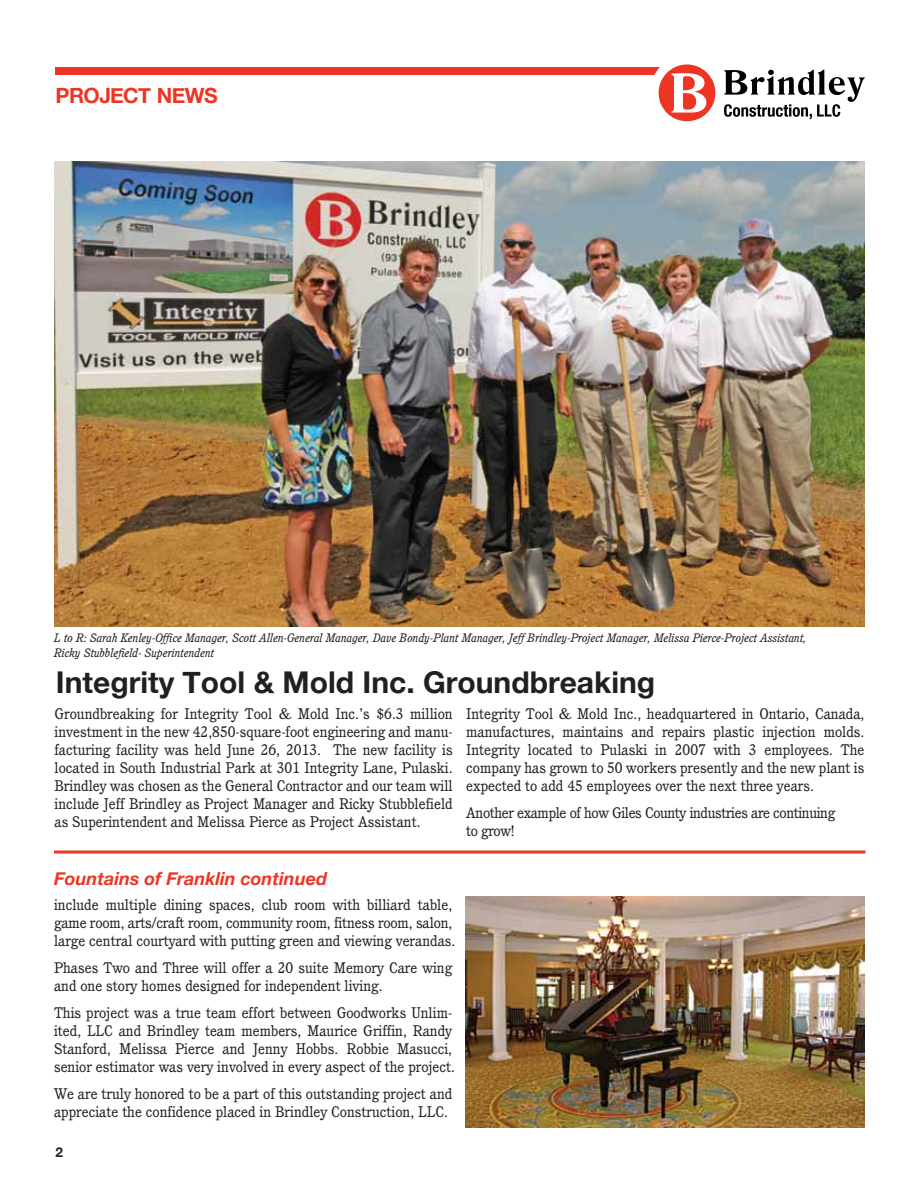
<style>
.page{position:relative;width:918px;height:1188px;background:#fff}
.page>*{position:absolute;margin:0;border:0;box-sizing:border-box;transform-origin:0 0}
.t1{font:700 30px "Helvetica Neue";color:#231f20}
.t2{font:700 21px "Helvetica Neue";letter-spacing:-.02em;color:#ee3524}
.t3{font:italic 700 18px "Helvetica Neue";color:#ee3524}
.t4{font:15px/18px "Cushing";color:#231f20}
.t5{font:15px/18px "Cushing";letter-spacing:-.025em;color:#231f20}
.t6{font:700 13.5px "Helvetica Neue";color:#231f20}
.t7{font:italic 12px/15px "Cushing";color:#231f20}
</style>
<div class="page">
<div style="left:55px;top:67px;width:635px;height:7px;background:#ee3524"></div>
<svg style="left:650px;top:64px;width:215px;height:58px"></svg>
<img style="left:54px;top:162px;width:811px;height:465px">
<img style="left:465px;top:897px;width:400px;height:230px">
<hr style="left:54px;top:851px;width:812px;height:3px;background:#ee3524">
<p class="t2" style="left:55px;top:76px;width:164px">PROJECT NEWS</p>
<p class="t7" style="left:54px;top:630px;width:754px">L to R: Sarah Kenley-Office Manager, Scott Allen-General Manager, Dave Bondy-Plant Manager, Jeff Brindley-Project Manager, Melissa Pierce-Project Assistant,<br>Ricky Stubblefield- Superintendent</p>
<p class="t1" style="left:56px;top:655px;width:601px">Integrity Tool &amp; Mold Inc. Groundbreaking</p>
<p class="t4" style="left:55px;top:705px;width:400px;text-align:justify">Groundbreaking for Integrity Tool &amp; Mold Inc.’s $6.3 million investment in the new 42,850-square-foot engineering and manu&shy;facturing facility was held June 26, 2013. The new facility is located in South Industrial Park at 301 Integrity Lane, Pulaski.<br>Brindley was chosen as the General Contractor and our team will include Jeff Brindley as Project Manager and Ricky Stubblefield as Superintendent and Melissa Pierce as Project Assistant.</p>
<p class="t4" style="left:466px;top:705px;width:400px;text-align:justify">Integrity Tool &amp; Mold Inc., headquartered in Ontario, Canada, manufactures, maintains and repairs plastic injection molds.<br>Integrity located to Pulaski in 2007 with 3 employees. The company has grown to 50 workers presently and the new plant is expected to add 45 employees over the next three years.</p>
<p class="t5" style="left:466px;top:804px;width:370px">Another example of how Giles County industries are continuing to grow!</p>
<p class="t3" style="left:54px;top:864px;width:275px">Fountains of Franklin continued</p>
<p class="t4" style="left:54px;top:896px;width:403px">include multiple dining spaces, club room with billiard table, game room, arts/craft room, community room, fitness room, salon, large central courtyard with putting green and viewing verandas.</p>
<p class="t4" style="left:54px;top:959px;width:400px">Phases Two and Three will offer a 20 suite Memory Care wing and one story homes designed for independent living.</p>
<p class="t4" style="left:54px;top:1004px;width:403px">This project was a true team effort between Goodworks Unlim&shy;ited, LLC and Brindley team members, Maurice Griffin, Randy Stanford, Melissa Pierce and Jenny Hobbs. Robbie Masucci, senior estimator was very involved in every aspect of the project.</p>
<p class="t4" style="left:54px;top:1085px;width:400px">We are truly honored to be a part of this outstanding project and appreciate the confidence placed in Brindley Construction, LLC.</p>
<p class="t6" style="left:55px;top:1140px;width:9px">2</p>
</div>
